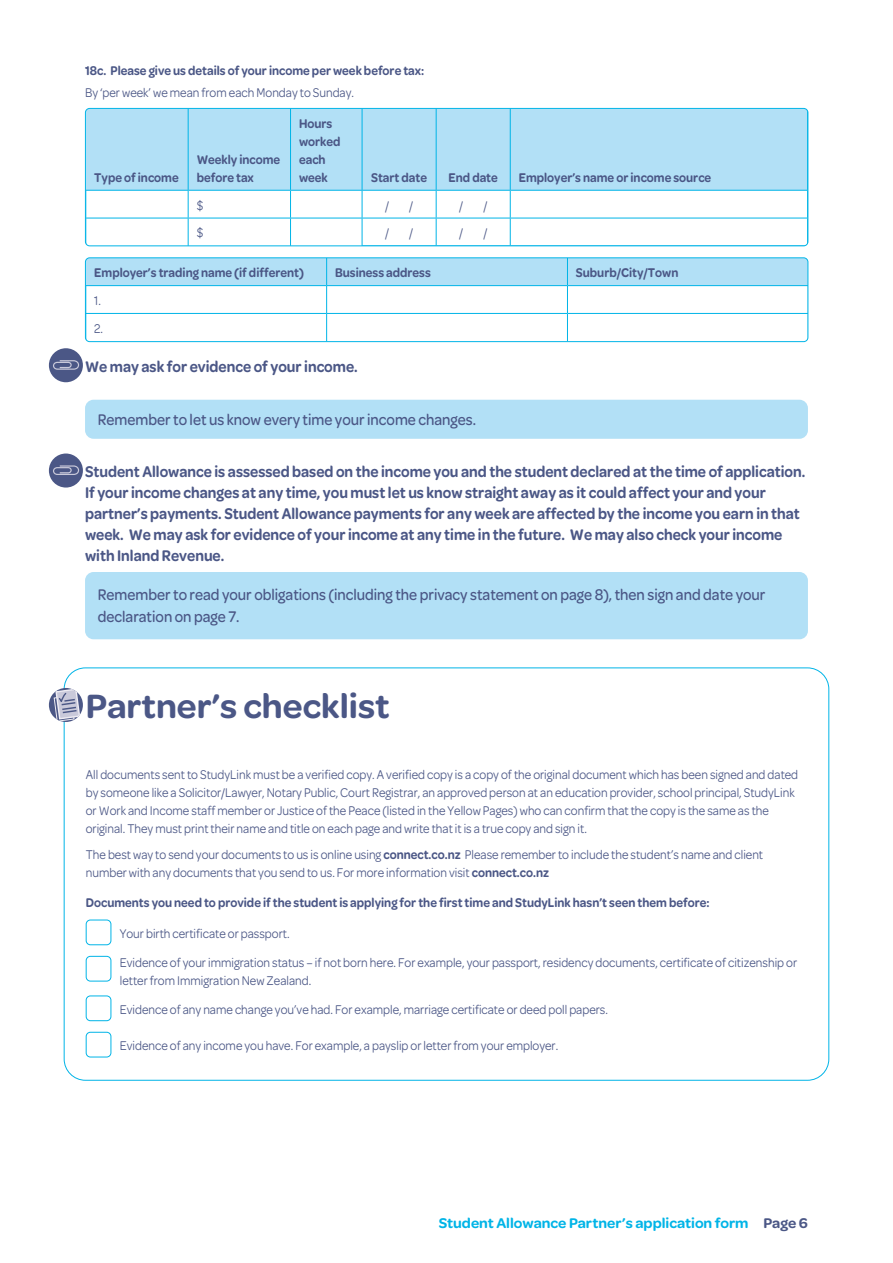
<style>
.page{position:relative;width:893px;height:1263px;background:#fff}
.page>*{position:absolute;margin:0;border:0;box-sizing:border-box;transform-origin:0 0}
.Head_1{font:600 36px "Omnes";color:#4b5786}
.Head_4{font:600 16.5px/21px "Omnes";color:#4b5786;scale:.9 1}
.Call_outs{font:500 16.5px/22.5px "Omnes";color:#4b5786;scale:.9 1}
.t1{font:600 15px "Omnes";color:#00b4e7}
.Body{font:13.5px/18px "Omnes";color:#4b5786;scale:.9 1}
.Head_4-2{font:600 13.5px/18px "Omnes";color:#4b5786;scale:.9 1}
.s1{font-weight:600}
.s2{color:#4b5786}
</style>
<div class="page">
<div style="left:86px;top:108px;width:721px;height:82px;background:#b2e0f6"></div>
<hr style="left:188px;top:108px;width:1px;height:82px;background:#00b4e7">
<hr style="left:510px;top:108px;width:1px;height:82px;background:#00b4e7">
<hr style="left:85px;top:218px;width:103px;height:1px;background:#00b4e7">
<hr style="left:188px;top:218px;width:103px;height:1px;background:#00b4e7">
<hr style="left:291px;top:218px;width:71px;height:1px;background:#00b4e7">
<hr style="left:510px;top:218px;width:298px;height:1px;background:#00b4e7">
<hr style="left:290px;top:108px;width:1px;height:82px;background:#00b4e7">
<svg style="left:290px;top:191px;width:1px;height:53px"></svg>
<svg style="left:188px;top:191px;width:1px;height:53px"></svg>
<hr style="left:807px;top:108px;width:1px;height:82px;background:#00b4e7">
<hr style="left:85px;top:190px;width:103px;height:1px;background:#00b4e7">
<hr style="left:188px;top:190px;width:103px;height:1px;background:#00b4e7">
<hr style="left:291px;top:190px;width:71px;height:1px;background:#00b4e7">
<hr style="left:362px;top:190px;width:74px;height:1px;background:#00b4e7">
<hr style="left:436px;top:190px;width:74px;height:1px;background:#00b4e7">
<hr style="left:362px;top:218px;width:74px;height:1px;background:#00b4e7">
<hr style="left:436px;top:218px;width:74px;height:1px;background:#00b4e7">
<hr style="left:510px;top:190px;width:298px;height:1px;background:#00b4e7">
<svg style="left:510px;top:191px;width:1px;height:53px"></svg>
<hr style="left:510px;top:245px;width:298px;height:1px;background:#00b4e7">
<hr style="left:362px;top:108px;width:1px;height:82px;background:#00b4e7">
<hr style="left:436px;top:108px;width:1px;height:82px;background:#00b4e7">
<svg style="left:362px;top:191px;width:1px;height:53px"></svg>
<svg style="left:436px;top:191px;width:1px;height:53px"></svg>
<div style="left:85px;top:108px;width:723px;height:138px;border:1px solid #00b4e7;border-radius:4px"></div>
<svg style="left:85px;top:259px;width:724px;height:82px"></svg>
<div style="left:85px;top:257px;width:723px;height:85px;border:1px solid #00b4e7;border-radius:4px"></div>
<div style="left:85px;top:400px;width:723px;height:39px;background:#b2e0f6;border-radius:9px"></div>
<div style="left:85px;top:572px;width:723px;height:67px;background:#b2e0f6;border-radius:9px"></div>
<div style="left:86px;top:920px;width:25px;height:25px;border:1px solid #00b4e7;border-radius:4px"></div>
<div style="left:86px;top:956px;width:25px;height:25px;border:1px solid #00b4e7;border-radius:4px"></div>
<div style="left:86px;top:995px;width:25px;height:26px;border:1px solid #00b4e7;border-radius:4px"></div>
<div style="left:86px;top:1032px;width:25px;height:25px;border:1px solid #00b4e7;border-radius:4px"></div>
<div style="left:49px;top:688px;width:34px;height:34px;background:#4b5786;border-radius:50%"></div>
<svg style="left:53px;top:688px;width:28px;height:34px"></svg>
<div style="left:49px;top:348px;width:34px;height:34px;background:#4b5786;border-radius:50%"></div>
<svg style="left:53px;top:360px;width:26px;height:10px"></svg>
<div style="left:49px;top:453px;width:34px;height:34px;background:#4b5786;border-radius:50%"></div>
<svg style="left:53px;top:465px;width:26px;height:10px"></svg>
<p class="Head_4-2" style="left:85px;top:60px;width:378px">18c. Please give us details of your income per week before tax:</p>
<p class="Body" style="left:85px;top:83px;width:300px">By ‘per week’ we mean from each Monday to Sunday.</p>
<p class="Head_4-2" style="left:94px;top:167px;width:95px">Type of income</p>
<p class="Head_4-2" style="left:197px;top:150px;width:94px">Weekly income before tax</p>
<p class="Head_4-2" style="left:299px;top:113px;width:48px">Hours worked each week</p>
<p class="Head_4-2" style="left:371px;top:167px;width:64px">Start date</p>
<p class="Head_4-2" style="left:449px;top:167px;width:56px">End date</p>
<p class="Head_4-2" style="left:519px;top:167px;width:215px">Employer’s name or income source</p>
<p class="Body" style="left:197px;top:195px;width:9px">$</p>
<p class="Body" style="left:385px;top:195px;width:6px">/</p>
<p class="Body" style="left:409px;top:195px;width:6px">/</p>
<p class="Body" style="left:459px;top:195px;width:6px">/</p>
<p class="Body" style="left:483px;top:195px;width:6px">/</p>
<p class="Body" style="left:197px;top:223px;width:9px">$</p>
<p class="Body" style="left:385px;top:223px;width:6px">/</p>
<p class="Body" style="left:409px;top:223px;width:6px">/</p>
<p class="Body" style="left:459px;top:223px;width:6px">/</p>
<p class="Body" style="left:483px;top:223px;width:6px">/</p>
<p class="Head_4-2" style="left:94px;top:263px;width:234px">Employer’s trading name (if different)</p>
<p class="Head_4-2" style="left:335px;top:263px;width:108px">Business address</p>
<p class="Head_4-2" style="left:576px;top:263px;width:115px">Suburb/City/Town</p>
<p class="Body" style="left:94px;top:286px;width:11px;line-height:27.8px">1.<br>2.</p>
<p class="Head_4" style="left:85px;top:355px;width:304px">We may ask for evidence of your income.</p>
<p class="Call_outs" style="left:98px;top:407px;width:422px">Remember to let us know every time your income changes.</p>
<p class="Head_4" style="left:85px;top:460px;width:802px">Student Allowance is assessed based on the income you and the student declared at the time of application.<br>If your income changes at any time, you must let us know straight away as it could affect your and your partner’s payments. Student Allowance payments for any week are affected by the income you earn in that week. We may ask for evidence of your income at any time in the future. We may also check your income with Inland Revenue.</p>
<p class="Call_outs" style="left:98px;top:582px;width:743px">Remember to read your obligations (including the privacy statement on page 8), then sign and date your declaration on page 7.</p>
<p class="Head_1" style="left:86px;top:681px;width:305px">Partner’s checklist</p>
<p class="Body" style="left:86px;top:765px;width:793px">All documents sent to StudyLink must be a verified copy. A verified copy is a copy of the original document which has been signed and dated by someone like a Solicitor/Lawyer, Notary Public, Court Registrar, an approved person at an education provider, school principal, StudyLink or Work and Income staff member or Justice of the Peace (listed in the Yellow Pages) who can confirm that the copy is the same as the original. They must print their name and title on each page and write that it is a true copy and sign it.</p>
<p class="Body" style="left:86px;top:845px;width:754px">The best way to send your documents to us is online using <span class="s1">connect.co.nz</span> Please remember to include the student’s name and client number with any documents that you send to us. For more information visit <span class="s1">connect.co.nz</span></p>
<p class="Head_4-2" style="left:86px;top:893px;width:694px">Documents you need to provide if the student is applying for the first time and StudyLink hasn’t seen them before:</p>
<p class="Body" style="left:120px;top:923px;width:190px">Your birth certificate or passport.</p>
<p class="Body" style="left:120px;top:952px;width:754px">Evidence of your immigration status – if not born here. For example, your passport, residency documents, certificate of citizenship or letter from Immigration New Zealand.</p>
<p class="Body" style="left:120px;top:999px;width:544px">Evidence of any name change you’ve had. For example, marriage certificate or deed poll papers.</p>
<p class="Body" style="left:120px;top:1036px;width:489px">Evidence of any income you have. For example, a payslip or letter from your employer.</p>
<p class="t1" style="left:439px;top:1212px;width:371px">Student Allowance Partner’s application form <span class="s2">Page 6</span></p>
</div>
